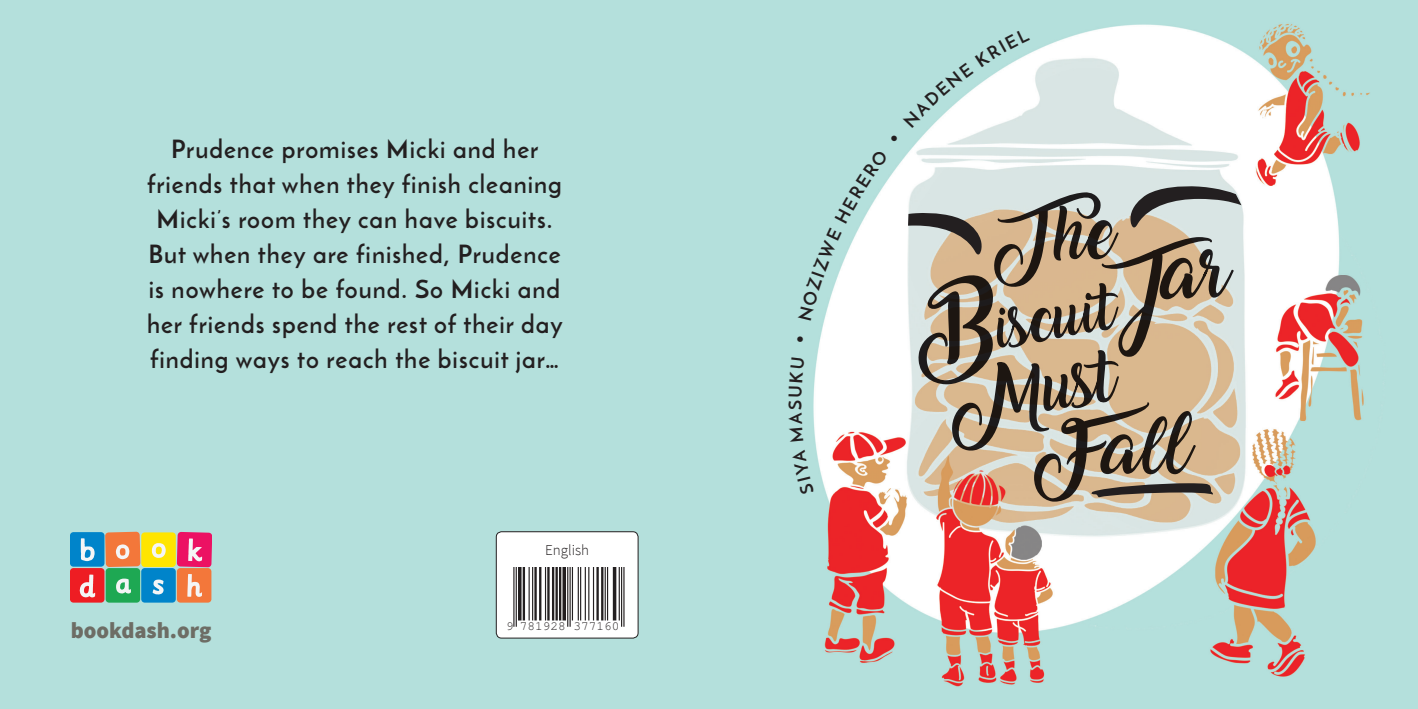
<style>
.page{position:relative;width:1418px;height:709px;background:#fff}
.page>*{position:absolute;margin:0;border:0;box-sizing:border-box;transform-origin:0 0}
.t1{font:700 25px/35px "Josefin Sans";letter-spacing:.04em;color:#231f20;text-align:center}
.t2{font:900 22.62px "Source Sans Pro";color:#6d6d65}
.t3{font:700 17.5px "Josefin Sans";color:#231f20}
.t4{font:300 15px "Source Sans Pro";color:#231f20}
.t5{font:12.75px "OCRB";color:#231f20}
</style>
<div class="page">
<img style="left:0;top:0;width:1417px;height:709px">
<svg style="left:908px;top:185px;width:333px;height:316px"></svg>
<div style="left:141px;top:532px;width:35px;height:35px;background:#ffe501;border-radius:3px"></div>
<div style="left:141px;top:568px;width:35px;height:34px;background:#0084ca;border-radius:3px"></div>
<div style="left:177px;top:568px;width:34px;height:34px;background:#f3773a;border-radius:3px"></div>
<svg style="left:152px;top:543px;width:14px;height:15px"></svg>
<svg style="left:177px;top:532px;width:34px;height:35px"></svg>
<svg style="left:71px;top:531px;width:69px;height:71px"></svg>
<svg style="left:153px;top:579px;width:11px;height:15px"></svg>
<svg style="left:187px;top:574px;width:15px;height:23px"></svg>
<div style="left:496px;top:531px;width:142px;height:107px;background:#fff;border-radius:5px"></div>
<div style="left:496px;top:531px;width:142px;height:107px;border:1px solid #231f20;border-radius:5px"></div>
<hr style="left:513px;top:567px;width:1px;height:59px;background:#231f20">
<hr style="left:515px;top:567px;width:2px;height:59px;background:#231f20">
<hr style="left:518px;top:567px;width:3px;height:53px;background:#231f20">
<hr style="left:522px;top:567px;width:3px;height:53px;background:#231f20">
<hr style="left:528px;top:567px;width:1px;height:53px;background:#231f20">
<hr style="left:532px;top:567px;width:1px;height:53px;background:#231f20">
<hr style="left:534px;top:567px;width:2px;height:53px;background:#231f20">
<hr style="left:539px;top:567px;width:2px;height:53px;background:#231f20">
<hr style="left:545px;top:567px;width:1px;height:53px;background:#231f20">
<hr style="left:547px;top:567px;width:2px;height:53px;background:#231f20">
<hr style="left:552px;top:567px;width:2px;height:53px;background:#231f20">
<hr style="left:555px;top:567px;width:3px;height:53px;background:#231f20">
<hr style="left:559px;top:567px;width:2px;height:53px;background:#231f20">
<svg style="left:562px;top:567px;width:4px;height:53px"></svg>
<hr style="left:567px;top:567px;width:1px;height:59px;background:#231f20">
<hr style="left:569px;top:567px;width:1px;height:59px;background:#231f20">
<hr style="left:572px;top:567px;width:1px;height:53px;background:#231f20">
<hr style="left:577px;top:567px;width:2px;height:53px;background:#231f20">
<hr style="left:580px;top:567px;width:1px;height:53px;background:#231f20">
<hr style="left:584px;top:567px;width:2px;height:53px;background:#231f20">
<hr style="left:588px;top:567px;width:1px;height:53px;background:#231f20">
<hr style="left:593px;top:567px;width:1px;height:53px;background:#231f20">
<hr style="left:596px;top:567px;width:3px;height:53px;background:#231f20">
<hr style="left:601px;top:567px;width:2px;height:53px;background:#231f20">
<hr style="left:604px;top:567px;width:2px;height:53px;background:#231f20">
<hr style="left:607px;top:567px;width:1px;height:53px;background:#231f20">
<hr style="left:613px;top:567px;width:3px;height:53px;background:#231f20">
<hr style="left:618px;top:567px;width:2px;height:53px;background:#231f20">
<hr style="left:621px;top:567px;width:1px;height:59px;background:#231f20">
<hr style="left:623px;top:567px;width:1px;height:59px;background:#231f20">
<svg style="left:791px;top:449px;width:23px;height:46px"></svg>
<svg style="left:788px;top:412px;width:15px;height:30px"></svg>
<svg style="left:788px;top:357px;width:16px;height:40px"></svg>
<svg style="left:797px;top:335px;width:6px;height:7px"></svg>
<svg style="left:798px;top:149px;width:90px;height:172px"></svg>
<svg style="left:890px;top:134px;width:8px;height:8px"></svg>
<svg style="left:902px;top:28px;width:127px;height:100px"></svg>
<p class="t1" style="left:147px;top:132px;width:417px">Prudence promises Micki and her friends that when they finish cleaning Micki’s room they can have biscuits.<br>But when they are finished, Prudence is nowhere to be found. So Micki and her friends spend the rest of their day finding ways to reach the biscuit jar…</p>
<p class="t4" style="left:545px;top:541px;width:45px">English</p>
<p class="t2" style="left:71px;top:615px;width:142px">bookdash.org</p>
<p class="t5" style="left:506px;top:618px;width:115px">9 781928 377160</p>
<p class="t3" style="left:784px;top:410px;width:12px;rotate:-90deg">S</p>
</div>
